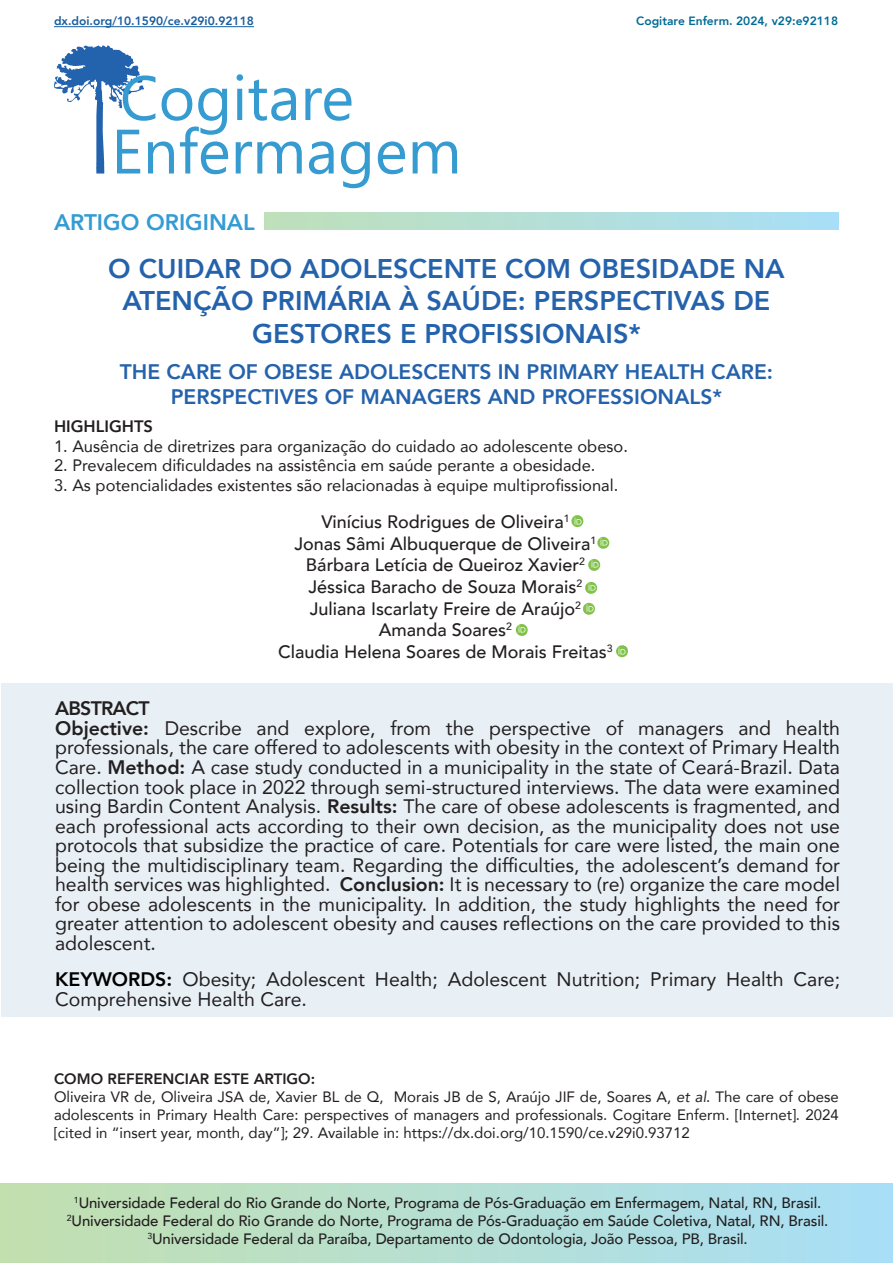
<style>
.page{position:relative;width:893px;height:1263px;background:#fff}
.page>*{position:absolute;margin:0;border:0;box-sizing:border-box;transform-origin:0 0}
.t1{font:800 27px/32.4px "Avenir";color:#2462ac;text-align:center}
.t2{font:800 22.5px "Avenir";color:#349bd3}
.t3{font:800 21px/25.2px "Avenir";color:#2462ac;text-align:center}
.t4{font:19.5px/19.5px "Avenir";color:#231f20;text-align:justify}
.t5{font:800 19.5px "Avenir";letter-spacing:-.04em;color:#231f20}
.t6{font:500 18px "Avenir";color:#231f20}
.List_Paragraph{font:16.5px "Avenir";color:#231f20}
.t7{font:800 16.5px "Avenir";color:#231f20}
.t8{font:15px/18px "Avenir";color:#231f20;text-align:justify}
.t9{font:500 15px/18px "Avenir";letter-spacing:-.01em;color:#231f20;text-align:center}
.t10{font:800 15px "Avenir";color:#231f20}
.t11{font:500 12px/18.6px "Avenir";color:#231f20;text-align:center}
.t12{font:800 12px "Avenir";color:#175d9e}
.t13{font:800 12px "Avenir";color:#006c95}
.s1{font-weight:800}
.s2{font-weight:800;color:#000}
.s3{font-style:italic}
</style>
<div class="page">
<svg style="left:236px;top:141px;width:66px;height:32px"></svg>
<svg style="left:309px;top:141px;width:25px;height:33px"></svg>
<svg style="left:341px;top:141px;width:29px;height:47px"></svg>
<svg style="left:378px;top:141px;width:27px;height:33px"></svg>
<svg style="left:413px;top:141px;width:44px;height:32px"></svg>
<svg style="left:54px;top:45px;width:174px;height:129px"></svg>
<svg style="left:237px;top:74px;width:6px;height:46px"></svg>
<svg style="left:249px;top:79px;width:47px;height:42px"></svg>
<svg style="left:305px;top:88px;width:46px;height:33px"></svg>
<div style="left:264px;top:213px;width:575px;height:16px;background:linear-gradient(to right,#c0e0ba,#a9dff7)"></div>
<hr style="left:54px;top:26px;width:200px;height:1px;background:#175d9e">
<div style="left:0;top:1183px;width:893px;height:80px;background:linear-gradient(to right,#c3dfae,#a9dff7)"></div>
<div style="left:1px;top:683px;width:892px;height:334px;background:#e8f0f6"></div>
<svg style="left:571px;top:515px;width:12px;height:12px"></svg>
<svg style="left:597px;top:537px;width:12px;height:12px"></svg>
<svg style="left:588px;top:559px;width:12px;height:12px"></svg>
<svg style="left:585px;top:582px;width:12px;height:12px"></svg>
<svg style="left:583px;top:603px;width:12px;height:12px"></svg>
<svg style="left:516px;top:624px;width:12px;height:12px"></svg>
<svg style="left:616px;top:645px;width:12px;height:12px"></svg>
<p class="t12" style="left:54px;top:10px;width:201px">dx.doi.org/10.1590/ce.v29i0.92118</p>
<p class="t13" style="left:636px;top:10px;width:203px">Cogitare Enferm. 2024, v29:e92118</p>
<p class="t2" style="left:54px;top:201px;width:202px">ARTIGO ORIGINAL</p>
<p class="t1" style="left:108px;top:250px;width:678px">O CUIDAR DO ADOLESCENTE COM OBESIDADE NA<br>ATENÇÃO PRIMÁRIA À SAÚDE: PERSPECTIVAS DE<br>GESTORES E PROFISSIONAIS*</p>
<p class="t3" style="left:120px;top:357px;width:655px">THE CARE OF OBESE ADOLESCENTS IN PRIMARY HEALTH CARE:<br>PERSPECTIVES OF MANAGERS AND PROFESSIONALS*</p>
<p class="t7" style="left:54px;top:411px;width:101px">HIGHLIGHTS</p>
<p class="List_Paragraph" style="left:54px;top:433px;width:575px">1. Ausência de diretrizes para organização do cuidado ao adolescente obeso.</p>
<p class="List_Paragraph" style="left:54px;top:452px;width:543px">2. Prevalecem dificuldades na assistência em saúde perante a obesidade.</p>
<p class="List_Paragraph" style="left:54px;top:472px;width:566px">3. As potencialidades existentes são relacionadas à equipe multiprofissional.</p>
<p class="t6" style="left:321px;top:506px;width:250px">Vinícius Rodrigues de Oliveira<sup>1</sup></p>
<p class="t6" style="left:294px;top:528px;width:303px">Jonas Sâmi Albuquerque de Oliveira<sup>1</sup></p>
<p class="t6" style="left:306px;top:550px;width:280px">Bárbara Letícia de Queiroz Xavier<sup>2</sup></p>
<p class="t6" style="left:309px;top:571px;width:275px">Jéssica Baracho de Souza Morais<sup>2</sup></p>
<p class="t6" style="left:310px;top:593px;width:272px">Juliana Iscarlaty Freire de Araújo<sup>2</sup></p>
<p class="t6" style="left:379px;top:614px;width:134px">Amanda Soares<sup>2</sup></p>
<p class="t6" style="left:278px;top:636px;width:336px">Claudia Helena Soares de Morais Freitas<sup>3</sup></p>
<p class="t5" style="left:55px;top:691px;width:96px">ABSTRACT</p>
<p class="t4" style="left:55px;top:718px;width:786px"><span class="s1">Objective:</span> Describe and explore, from the perspective of managers and health professionals, the care offered to adolescents with obesity in the context of Primary Health Care. <span class="s1">Method:</span> A case study conducted in a municipality in the state of Ceará-Brazil. Data collection took place in 2022 through semi-structured interviews. The data were examined using Bardin Content Analysis. <span class="s1">Results:</span> The care of obese adolescents is fragmented, and each professional acts according to their own decision, as the municipality does not use protocols that subsidize the practice of care. Potentials for care were listed, the main one being the multidisciplinary team. Regarding the difficulties, the adolescent’s demand for health services was highlighted. <span class="s1">Conclusion:</span> It is necessary to (re) organize the care model for obese adolescents in the municipality. In addition, the study highlights the need for greater attention to adolescent obesity and causes reflections on the care provided to this adolescent.</p>
<p class="t4" style="left:55px;top:969px;width:786px"><span class="s2">KEYWORDS:</span> Obesity; Adolescent Health; Adolescent Nutrition; Primary Health Care;<br>Comprehensive Health Care.</p>
<p class="t10" style="left:54px;top:1065px;width:263px">COMO REFERENCIAR ESTE ARTIGO:</p>
<p class="t8" style="left:54px;top:1087px;width:786px">Oliveira VR de, Oliveira JSA de, Xavier BL de Q, Morais JB de S, Araújo JIF de, Soares A, <span class="s3">et al</span>. The care of obese adolescents in Primary Health Care: perspectives of managers and professionals. Cogitare Enferm. [Internet]. 2024 [cited in “insert year, month, day”]; 29. Available in: https://dx.doi.org/10.1590/ce.v29i0.93712</p>
<p class="t9" style="left:74px;top:1193px;width:749px"><sup>1</sup>Universidade Federal do Rio Grande do Norte, Programa de Pós-Graduação em Enfermagem, Natal, RN, Brasil.</p>
<p class="t9" style="left:67px;top:1211px;width:763px"><sup>2</sup>Universidade Federal do Rio Grande do Norte, Programa de Pós-Graduação em Saúde Coletiva, Natal, RN, Brasil.<br><sup>3</sup>Universidade Federal da Paraíba, Departamento de Odontologia, João Pessoa, PB, Brasil.</p>
<p class="t11" style="left:147px;top:1216px;width:601px">O cuidar do adolescente com obesidade na atenção primária à saúde: perspectivas de gestores e profissionais<br>Oliveira VR de, Oliveira JSA de, Xavier BL de Q, Morais JB de S, Araújo JIF de, Soares A, et al.</p>
</div>
